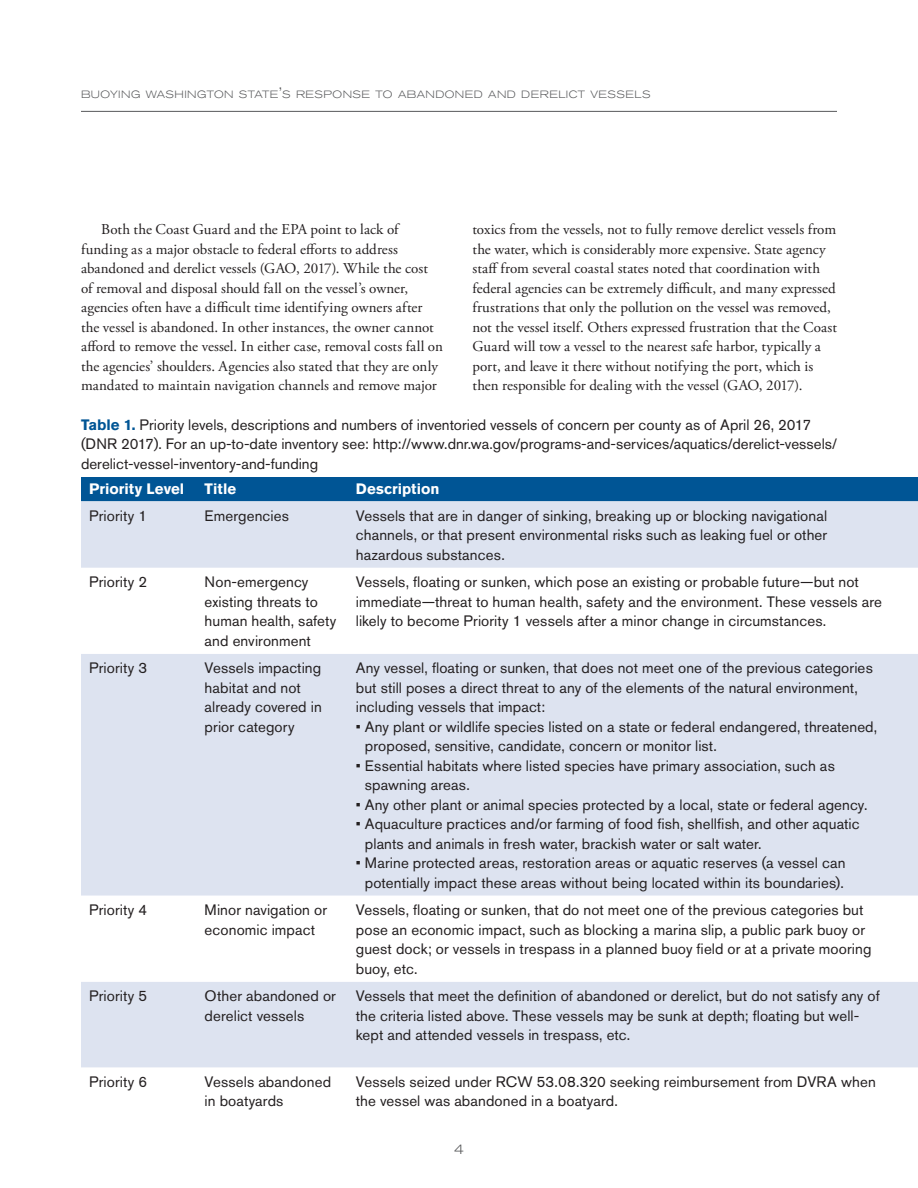
<style>
.page{position:relative;width:918px;height:1188px;background:#fff}
.page>*{position:absolute;margin:0;border:0;box-sizing:border-box;transform-origin:0 0}
.t1{font:15px/19.5px "Akzidenz Grotesk Std";letter-spacing:.005em;color:#231f20}
.t2{font:15px/19.5px "Adobe Garamond Pro";color:#231f20}
.t3{font:700 15px "Akzidenz Grotesk Std";letter-spacing:.005em;color:#fff}
.t4{font:300 expanded 13.5px "Akzidenz Grotesk Std";color:#57585a}
.t5{font:300 expanded 10.5px "Akzidenz Grotesk Std";letter-spacing:.04em;color:#57585a}
.s1{font-size:15px}
.s2{font-weight:700;color:#005595}
</style>
<div class="page">
<hr style="left:81px;top:111px;width:756px;height:1px;background:#57585a">
<div style="left:81px;top:477px;width:837px;height:24px;background:#005595"></div>
<div style="left:81px;top:501px;width:837px;height:67px;background:#dde3f0"></div>
<svg style="left:81px;top:654px;width:837px;height:414px;fill:#dde3f0"></svg>
<p class="t5" style="left:81px;top:88px;width:571px">BUOYING WASHINGTON STATE<span class="s1">’</span>S RESPONSE TO ABANDONED AND DERELICT VESSELS</p>
<p class="t2" style="left:81px;top:220px;width:363px;text-indent:20px">Both the Coast Guard and the EPA point to lack of funding as a major obstacle to federal efforts to address abandoned and derelict vessels (GAO, 2017). While the cost of removal and disposal should fall on the vessel’s owner, agencies often have a difficult time identifying owners after the vessel is abandoned. In other instances, the owner cannot afford to remove the vessel. In either case, removal costs fall on the agencies’ shoulders. Agencies also stated that they are only mandated to maintain navigation channels and remove major</p>
<p class="t2" style="left:473px;top:220px;width:366px">toxics from the vessels, not to fully remove derelict vessels from the water, which is considerably more expensive. State agency staff from several coastal states noted that coordination with federal agencies can be extremely difficult, and many expressed frustrations that only the pollution on the vessel was removed, not the vessel itself. Others expressed frustration that the Coast Guard will tow a vessel to the nearest safe harbor, typically a port, and leave it there without notifying the port, which is then responsible for dealing with the vessel (GAO, 2017).</p>
<p class="t1" style="left:81px;top:415px;width:758px"><span class="s2">Table 1.</span> Priority levels, descriptions and numbers of inventoried vessels of concern per county as of April 26, 2017 (DNR 2017). For an up-to-date inventory see: http://www.dnr.wa.gov/programs-and-services/aquatics/derelict-vessels/ derelict-vessel-inventory-and-funding</p>
<p class="t3" style="left:89px;top:480px;width:97px">Priority Level</p>
<p class="t3" style="left:205px;top:480px;width:33px">Title</p>
<p class="t3" style="left:356px;top:480px;width:85px">Description</p>
<p class="t1" style="left:89px;top:506px;width:60px">Priority 1</p>
<p class="t1" style="left:205px;top:506px;width:86px">Emergencies</p>
<p class="t1" style="left:356px;top:506px;width:473px;text-align:justify">Vessels that are in danger of sinking, breaking up or blocking navigational channels, or that present environmental risks such as leaking fuel or other hazardous substances.</p>
<p class="t1" style="left:89px;top:572px;width:60px">Priority 2</p>
<p class="t1" style="left:205px;top:572px;width:133px">Non-emergency existing threats to human health, safety and environment</p>
<p class="t1" style="left:356px;top:572px;width:528px">Vessels, floating or sunken, which pose an existing or probable future—but not immediate—threat to human health, safety and the environment. These vessels are likely to become Priority 1 vessels after a minor change in circumstances.</p>
<p class="t1" style="left:89px;top:658px;width:60px">Priority 3</p>
<p class="t1" style="left:205px;top:658px;width:119px">Vessels impacting habitat and not already covered in prior category</p>
<p class="t1" style="left:356px;top:658px;width:518px">Any vessel, floating or sunken, that does not meet one of the previous categories but still poses a direct threat to any of the elements of the natural environment, including vessels that impact:</p>
<p class="t1" style="left:365px;top:717px;width:514px;text-indent:-9px">• Any plant or wildlife species listed on a state or federal endangered, threatened, proposed, sensitive, candidate, concern or monitor list.</p>
<p class="t1" style="left:365px;top:756px;width:471px;text-indent:-9px">• Essential habitats where listed species have primary association, such as spawning areas.</p>
<p class="t1" style="left:356px;top:795px;width:513px">• Any other plant or animal species protected by a local, state or federal agency.</p>
<p class="t1" style="left:365px;top:814px;width:496px;text-indent:-9px">• Aquaculture practices and/or farming of food fish, shellfish, and other aquatic plants and animals in fresh water, brackish water or salt water.</p>
<p class="t1" style="left:356px;top:853px;width:491px;text-align:center">• Marine protected areas, restoration areas or aquatic reserves (a vessel can potentially impact these areas without being located within its boundaries).</p>
<p class="t1" style="left:89px;top:900px;width:60px">Priority 4</p>
<p class="t1" style="left:205px;top:900px;width:124px">Minor navigation or economic impact</p>
<p class="t1" style="left:356px;top:900px;width:517px">Vessels, floating or sunken, that do not meet one of the previous categories but pose an economic impact, such as blocking a marina slip, a public park buoy or guest dock; or vessels in trespass in a planned buoy field or at a private mooring buoy, etc.</p>
<p class="t1" style="left:89px;top:986px;width:60px">Priority 5</p>
<p class="t1" style="left:205px;top:986px;width:133px">Other abandoned or derelict vessels</p>
<p class="t1" style="left:356px;top:986px;width:525px">Vessels that meet the definition of abandoned or derelict, but do not satisfy any of the criteria listed above. These vessels may be sunk at depth; floating but well&shy;kept and attended vessels in trespass, etc.</p>
<p class="t1" style="left:89px;top:1072px;width:60px">Priority 6</p>
<p class="t1" style="left:205px;top:1072px;width:128px">Vessels abandoned in boatyards</p>
<p class="t1" style="left:356px;top:1072px;width:522px">Vessels seized under RCW 53.08.320 seeking reimbursement from DVRA when the vessel was abandoned in a boatyard.</p>
<p class="t4" style="left:454px;top:1141px;width:11px">4</p>
</div>
